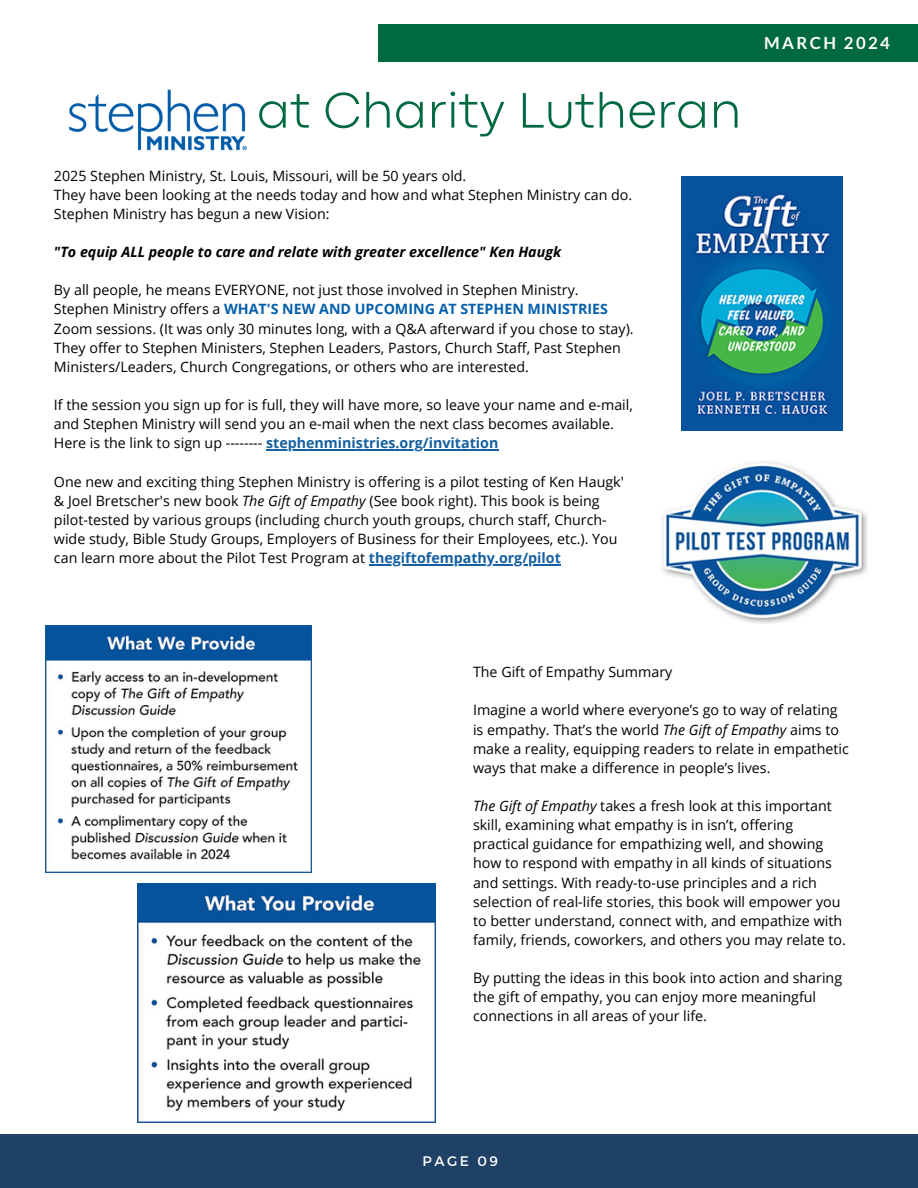
<style>
.page{position:relative;width:918px;height:1188px;background:#fff}
.page>*{position:absolute;margin:0;border:0;box-sizing:border-box;transform-origin:0 0}
.t1{font:300 52.05px "Codec Pro";color:#00693f}
.t2{font:700 16.8px "Lato";letter-spacing:.14em;color:#fff}
.t3{font:14.25px/19.2px "Open Sans";color:#000}
.t4{font:italic 700 14.25px "Open Sans";color:#000}
.t5{font:13.8px "Montserrat";letter-spacing:.18em;color:#fff}
.s1{font-weight:700;color:#055fab}
.s2{font-weight:700;color:#1460a2}
.s3{font-style:italic}
</style>
<div class="page">
<div style="left:0;top:1134px;width:918px;height:54px;background:#1f4165"></div>
<div style="left:378px;top:25px;width:540px;height:37px;background:#00693f"></div>
<img style="left:69px;top:89px;width:178px;height:62px">
<img style="left:681px;top:176px;width:161px;height:255px">
<img style="left:662px;top:461px;width:205px;height:163px">
<img style="left:46px;top:626px;width:265px;height:246px">
<img style="left:137px;top:883px;width:299px;height:240px">
<hr style="left:266px;top:449px;width:232px;height:2px;background:#1460a2">
<hr style="left:369px;top:564px;width:192px;height:1px;background:#1460a2">
<h1 class="t1" style="left:257px;top:92px;width:486px">at Charity Lutheran</h1>
<p class="t3" style="left:54px;top:165px;width:580px">2025 Stephen Ministry, St. Louis, Missouri, will be 50 years old.<br>They have been looking at the needs today and how and what Stephen Ministry can do.<br>Stephen Ministry has begun a new Vision:</p>
<p class="t4" style="left:54px;top:242px;width:509px">"To equip ALL people to care and relate with greater excellence" Ken Haugk</p>
<p class="t3" style="left:54px;top:280px;width:581px">By all people, he means EVERYONE, not just those involved in Stephen Ministry.<br>Stephen Ministry offers a <span class="s1">WHAT'S NEW AND UPCOMING AT STEPHEN MINISTRIES </span>Zoom sessions. (It was only 30 minutes long, with a Q&amp;A afterward if you chose to stay).<br>They offer to Stephen Ministers, Stephen Leaders, Pastors, Church Staff, Past Stephen Ministers/Leaders, Church Congregations, or others who are interested.</p>
<p class="t3" style="left:54px;top:395px;width:580px">If the session you sign up for is full, they will have more, so leave your name and e-mail, and Stephen Ministry will send you an e-mail when the next class becomes available.<br>Here is the link to sign up -------- <span class="s2">stephenministries.org/invitation</span></p>
<p class="t3" style="left:54px;top:471px;width:571px">One new and exciting thing Stephen Ministry is offering is a pilot testing of Ken Haugk' &amp; Joel Bretscher's new book <span class="s3">The Gift of Empathy</span> (See book right). This book is being pilot-tested by various groups (including church youth groups, church staff, Church&shy;wide study, Bible Study Groups, Employers of Business for their Employees, etc.). You can learn more about the Pilot Test Program at <span class="s2">thegiftofempathy.org/pilot</span></p>
<p class="t2" style="left:764px;top:32px;width:127px">MARCH 2024</p>
<p class="t3" style="left:473px;top:662px;width:201px">The Gift of Empathy Summary</p>
<p class="t3" style="left:473px;top:700px;width:377px">Imagine a world where everyone’s go to way of relating is empathy. That’s the world <span class="s3">The Gift of Empathy</span> aims to make a reality, equipping readers to relate in empathetic ways that make a difference in people’s lives.</p>
<p class="t3" style="left:473px;top:796px;width:374px"><span class="s3">The Gift of Empathy</span> takes a fresh look at this important skill, examining what empathy is in isn’t, offering practical guidance for empathizing well, and showing how to respond with empathy in all kinds of situations and settings. With ready-to-use principles and a rich selection of real-life stories, this book will empower you to better understand, connect with, and empathize with family, friends, coworkers, and others you may relate to.</p>
<p class="t3" style="left:473px;top:968px;width:371px">By putting the ideas in this book into action and sharing the gift of empathy, you can enjoy more meaningful connections in all areas of your life.</p>
<p class="t5" style="left:423px;top:1153px;width:77px">PAGE 09</p>
</div>
